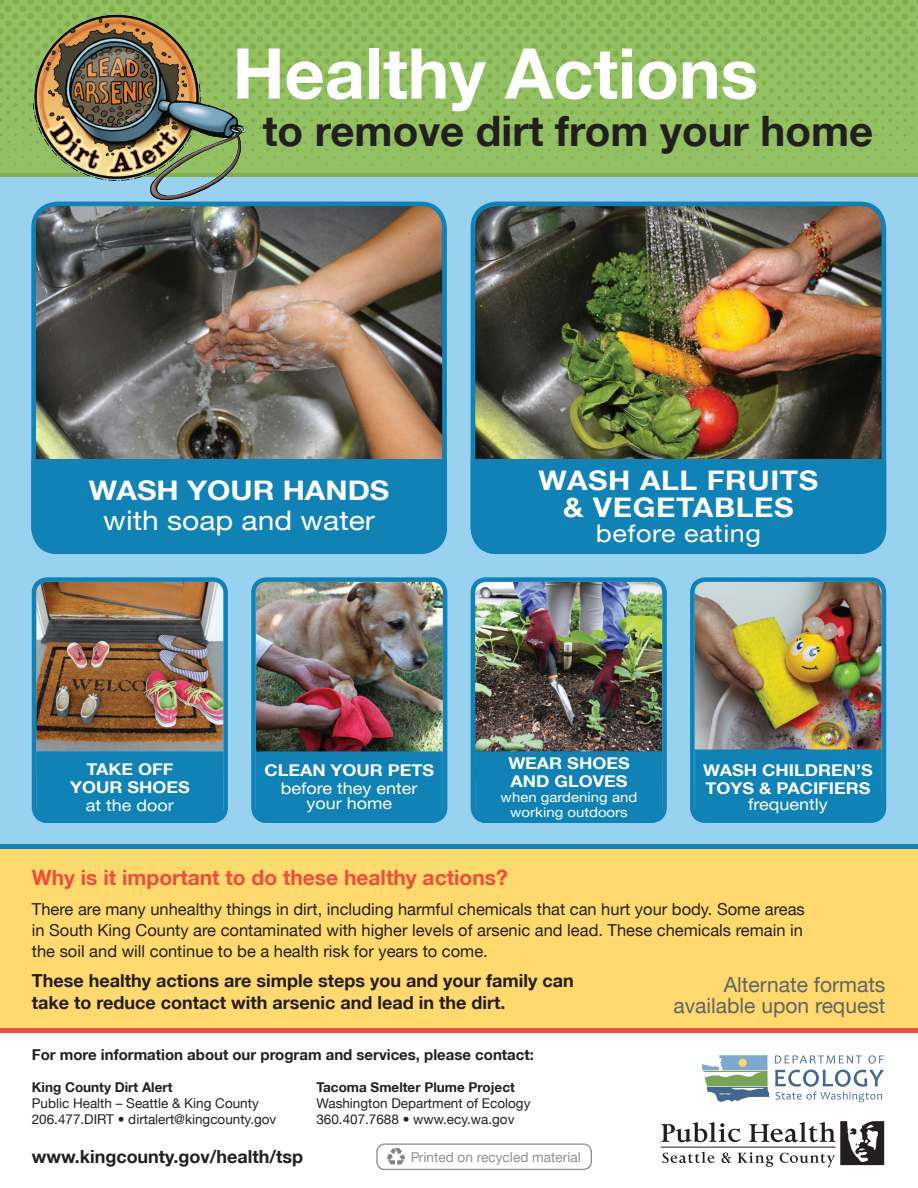
<style>
.page{position:relative;width:918px;height:1188px;background:#fff}
.page>*{position:absolute;margin:0;border:0;box-sizing:border-box;transform-origin:0 0}
.t1{font:700 70.05px "Helvetica Neue LT";color:#fff}
.t2{font:700 42px "Helvetica Neue LT";color:#231f20}
.t3{font:700 27px "Helvetica Neue LT";letter-spacing:.02em;color:#fff;scale:1.11 1}
.t4{font:27px "Helvetica Neue LT";color:#fff;scale:1.11 1}
.t5{font:700 27px "Helvetica Neue LT";color:#fff;scale:1.11 1}
.t6{font:24.3px "Helvetica Neue LT";letter-spacing:.02em;color:#fff;scale:1.11 1}
.t7{font:700 21px "Helvetica Neue LT";color:#ef4d3d}
.t8{font:21px/21px "Helvetica Neue LT";color:#636366;text-align:right}
.t9{font:700 18px/21.6px "Helvetica Neue LT";color:#231f20}
.t10{font:16.5px/21px "Helvetica Neue LT";color:#231f20;text-align:justify}
.t11{font:700 16.2px/18px "Helvetica Neue LT";color:#fff;scale:1.11 1}
.t12{font:16.2px "Helvetica Neue LT";color:#fff;scale:1.11 1}
.t13{font:700 15px "Helvetica Neue LT";color:#231f20}
.t14{font:13.65px "Helvetica Neue LT";color:#231f20}
.t15{font:13.5px "Helvetica Neue LT";color:#231f20}
.t16{font:700 13.5px "Helvetica Neue LT";color:#231f20}
.t17{font:13.5px/15px "Helvetica Neue LT";color:#fff;text-align:center;scale:1.11 1}
</style>
<div class="page">
<hr style="left:0;top:173px;width:918px;height:4px;background:#82af4c">
<div style="left:0;top:177px;width:918px;height:676px;background:#99d1f1"></div>
<img style="left:37px;top:582px;width:186px;height:169px">
<div style="left:32px;top:577px;width:196px;height:246px;border:4px solid #1082b5;border-radius:13px"></div>
<img style="left:476px;top:582px;width:186px;height:169px">
<div style="left:471px;top:577px;width:196px;height:246px;border:4px solid #1082b5;border-radius:13px"></div>
<img style="left:475px;top:206px;width:406px;height:251px">
<div style="left:471px;top:202px;width:415px;height:352px;border:4px solid #1082b5;border-radius:24px"></div>
<img style="left:36px;top:206px;width:406px;height:251px">
<div style="left:31px;top:202px;width:416px;height:352px;border:4px solid #1082b5;border-radius:24px"></div>
<img style="left:256px;top:582px;width:186px;height:169px">
<div style="left:251px;top:577px;width:196px;height:246px;border:4px solid #1082b5;border-radius:13px"></div>
<img style="left:695px;top:582px;width:186px;height:168px">
<div style="left:690px;top:577px;width:196px;height:246px;border:4px solid #1082b5;border-radius:13px"></div>
<div style="left:36px;top:751px;width:187px;height:72px;background:#1082b5"></div>
<div style="left:256px;top:751px;width:187px;height:72px;background:#1082b5"></div>
<div style="left:475px;top:751px;width:187px;height:72px;background:#1082b5"></div>
<div style="left:470px;top:457px;width:417px;height:98px;background:#1082b5"></div>
<div style="left:31px;top:457px;width:416px;height:98px;background:#1082b5"></div>
<div style="left:695px;top:750px;width:187px;height:71px;background:#1082b5"></div>
<div style="left:0;top:0;width:918px;height:173px;background:#92c062"></div>
<svg style="left:0;top:0;width:918px;height:166px"></svg>
<img style="left:32px;top:14px;width:215px;height:187px">
<div style="left:0;top:845px;width:918px;height:183px;background:#fed96d"></div>
<hr style="left:0;top:845px;width:918px;height:4px;background:#1082b5">
<hr style="left:0;top:1028px;width:918px;height:4px;background:#ef4d3d">
<svg style="left:702px;top:1055px;width:182px;height:47px"></svg>
<svg style="left:884px;top:1121px;width:1px;height:44px"></svg>
<svg style="left:661px;top:1121px;width:223px;height:46px"></svg>
<hr style="left:661px;top:1147px;width:175px;height:1px;background:#231f20">
<img style="left:387px;top:1148px;width:18px;height:17px">
<div style="left:376px;top:1143px;width:216px;height:27px;border:1px solid #231f20;border-radius:8px"></div>
<p class="t1" style="left:233px;top:30px;width:527px">Healthy Actions</p>
<p class="t2" style="left:263px;top:105px;width:612px">to remove dirt from your home</p>
<p class="t5" style="left:89px;top:473px;width:272px">WASH YOUR HANDS</p>
<p class="t4" style="left:103px;top:504px;width:246px">with soap and water</p>
<p class="t3" style="left:539px;top:464px;width:253px">WASH ALL FRUITS</p>
<p class="t3" style="left:563px;top:491px;width:209px">&amp; VEGETABLES</p>
<p class="t6" style="left:596px;top:519px;width:150px">before eating</p>
<p class="t11" style="left:86px;top:760px;width:80px">TAKE OFF</p>
<p class="t11" style="left:70px;top:778px;width:109px">YOUR SHOES</p>
<p class="t12" style="left:86px;top:796px;width:81px">at the door</p>
<p class="t11" style="left:264px;top:761px;width:154px">CLEAN YOUR PETS</p>
<p class="t12" style="left:281px;top:779px;width:125px">before they enter</p>
<p class="t12" style="left:306px;top:794px;width:79px">your home</p>
<p class="t11" style="left:508px;top:754px;width:111px">WEAR SHOES</p>
<p class="t11" style="left:510px;top:772px;width:107px">AND GLOVES</p>
<p class="t17" style="left:501px;top:789px;width:125px">when gardening and working outdoors</p>
<p class="t11" style="left:703px;top:761px;width:154px">WASH CHILDREN’S<br>TOYS &amp; PACIFIERS</p>
<p class="t12" style="left:748px;top:795px;width:73px">frequently</p>
<p class="t7" style="left:32px;top:864px;width:477px">Why is it important to do these healthy actions?</p>
<p class="t10" style="left:32px;top:899px;width:775px">There are many unhealthy things in dirt, including harmful chemicals that can hurt your body. Some areas in South King County are contaminated with higher levels of arsenic and lead. These chemicals remain in the soil and will continue to be a health risk for years to come.</p>
<p class="t9" style="left:32px;top:970px;width:543px">These healthy actions are simple steps you and your family can take to reduce contact with arsenic and lead in the dirt.</p>
<p class="t13" style="left:32px;top:1046px;width:504px">For more information about our program and services, please contact:</p>
<p class="t16" style="left:32px;top:1078px;width:142px">King County Dirt Alert</p>
<p class="t15" style="left:32px;top:1095px;width:229px">Public Health – Seattle &amp; King County</p>
<p class="t15" style="left:32px;top:1111px;width:246px">206.477.DIRT • dirtalert@kingcounty.gov</p>
<p class="t9" style="left:32px;top:1145px;width:273px">www.kingcounty.gov/health/tsp</p>
<p class="t16" style="left:316px;top:1078px;width:200px">Tacoma Smelter Plume Project</p>
<p class="t15" style="left:316px;top:1095px;width:216px">Washington Department of Ecology</p>
<p class="t15" style="left:316px;top:1111px;width:200px">360.407.7688 • www.ecy.wa.gov</p>
<p class="t14" style="left:410px;top:1149px;width:172px">Printed on recycled material</p>
<p class="t8" style="left:673px;top:974px;width:213px">Alternate formats available upon request</p>
</div>
